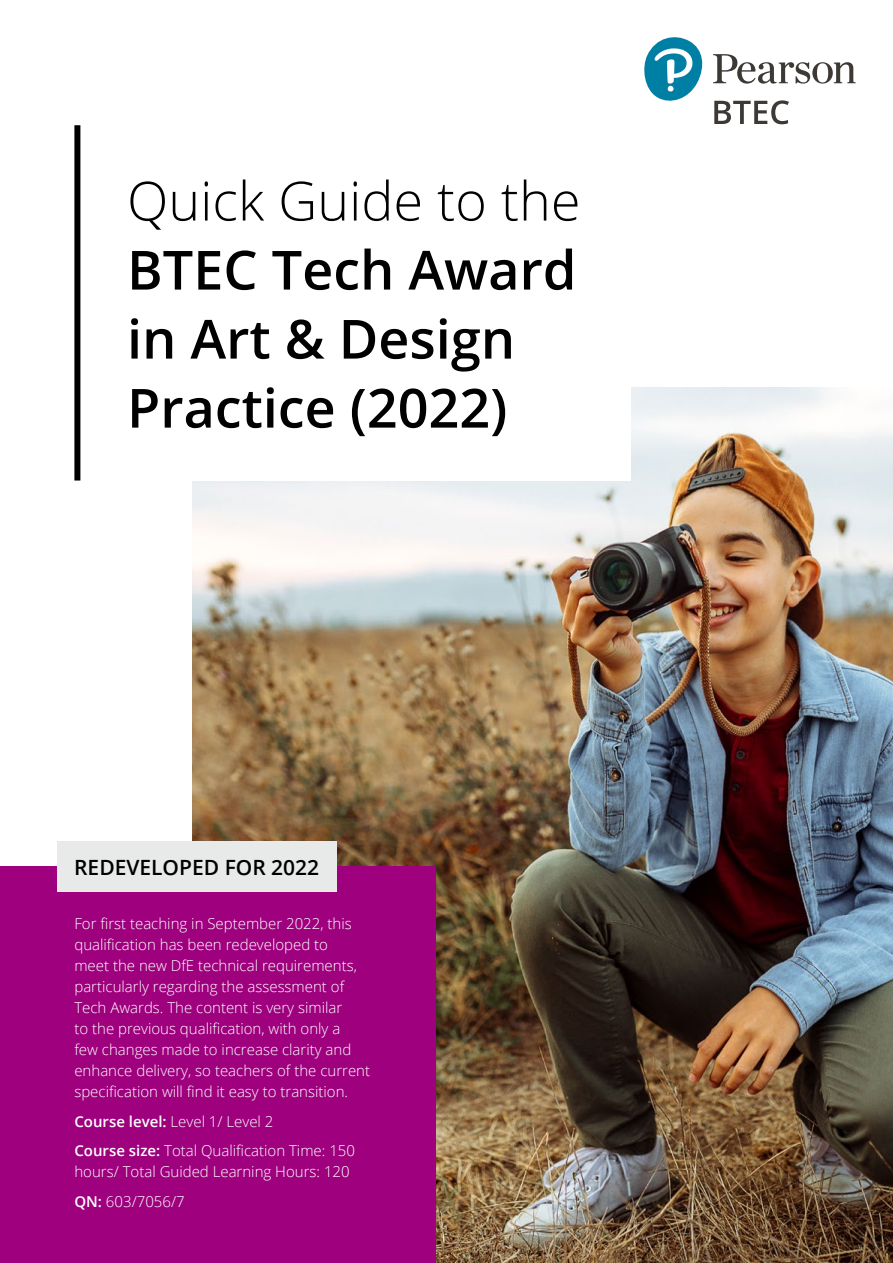
<style>
.page{position:relative;width:893px;height:1263px;background:#fff}
.page>*{position:absolute;margin:0;border:0;box-sizing:border-box;transform-origin:0 0}
.t1{font:600 54px/69px "Open Sans";color:#000}
.t2{font:300 54px "Open Sans";color:#000}
.t3{font:600 21px "Open Sans";color:#000}
.t4{font:300 15px/21px "Open Sans";color:#fff}
.s1{font-weight:600}
</style>
<div class="page">
<svg style="left:644px;top:37px;width:59px;height:64px"></svg>
<svg style="left:713px;top:54px;width:143px;height:30px"></svg>
<svg style="left:714px;top:100px;width:75px;height:24px"></svg>
<img style="left:193px;top:388px;width:700px;height:875px">
<div style="left:76px;top:125px;width:555px;height:355px;background:#fff"></div>
<div style="left:74px;top:125px;width:6px;height:355px;background:#000"></div>
<div style="left:0;top:867px;width:435px;height:396px;background:#9e007e"></div>
<div style="left:57px;top:842px;width:279px;height:50px;background:#e8e9e9"></div>
<h1 class="t2" style="left:127px;top:164px;width:455px">Quick Guide to the</h1>
<h1 class="t1" style="left:127px;top:234px;width:451px">BTEC Tech Award in Art &amp; Design<br>Practice (2022)</h1>
<h2 class="t3" style="left:74px;top:853px;width:247px">REDEVELOPED FOR 2022</h2>
<p class="t4" style="left:74px;top:913px;width:297px">For first teaching in September 2022, this qualification has been redeveloped to<br>meet the new DfE technical requirements, particularly regarding the assessment of Tech Awards. The content is very similar<br>to the previous qualification, with only a<br>few changes made to increase clarity and enhance delivery, so teachers of the current specification will find it easy to transition.</p>
<p class="t4" style="left:74px;top:1106px;width:282px;line-height:29.5px"><span class="s1">Course level:</span> Level 1/ Level 2<br><span class="s1">Course size:</span> Total Qualification Time: 150</p>
<p class="t4" style="left:74px;top:1156px;width:277px;line-height:29.5px">hours/ Total Guided Learning Hours: 120<br><span class="s1">QN:</span> 603/7056/7</p>
</div>
